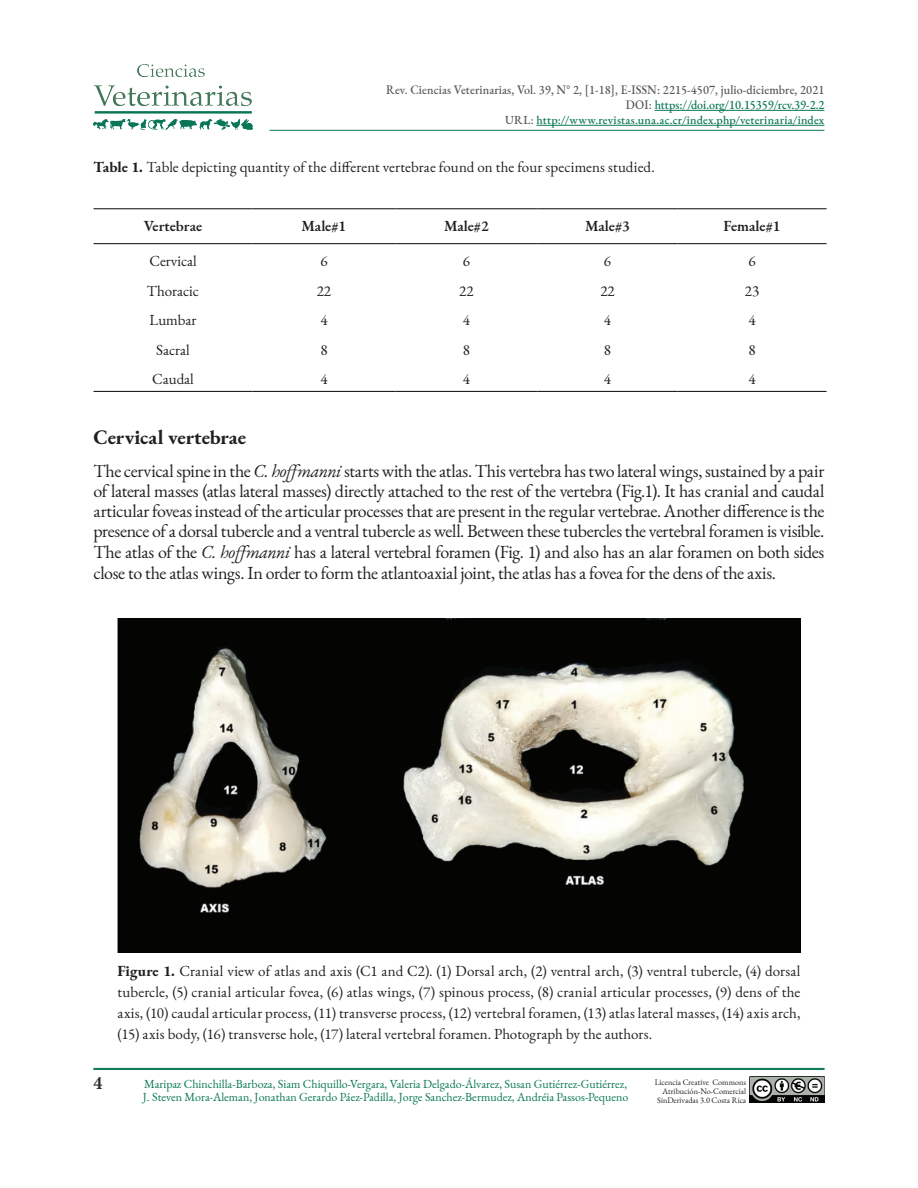
<style>
.page{position:relative;width:918px;height:1188px;background:#fff}
.page>*{position:absolute;margin:0;border:0;box-sizing:border-box;transform-origin:0 0}
.t1{font:700 20.25px "EB Garamond";letter-spacing:-.01em;color:#231f20}
.t2{font:700 19.05px "Minion Pro";color:#2e2b2c;scale:.94 1}
.t3{font:18px/20.4px "EB Garamond";letter-spacing:-.02em;color:#231f20;text-align:justify}
.t4{font:15px/21px "EB Garamond";color:#231f20;text-align:justify}
.t5{font:600 15px "EB Garamond";color:#231f20}
.t6{font:500 12.75px/15px "EB Garamond";letter-spacing:.01em;color:#57585a;text-align:right;scale:.94 1}
.t7{font:12px/13.5px "EB Garamond";color:#0a7756}
.t8{font:500 12px "EB Garamond";letter-spacing:.015em;color:#0a7756}
.t9{font:8.25px/9px "EB Garamond";color:#231f20;text-align:right}
.s1{color:#0a7756}
.s2{color:#57585a}
.s3{font-weight:700}
.s4{font-style:italic}
</style>
<div class="page">
<hr style="left:655px;top:110px;width:169px;height:1px;background:#0a7756">
<hr style="left:536px;top:125px;width:288px;height:1px;background:#0a7756">
<hr style="left:270px;top:130px;width:554px;height:1px;background:#0a7756">
<hr style="left:94px;top:1069px;width:730px;height:1px;background:#0a7756">
<hr style="left:94px;top:1068px;width:730px;height:1px;background:#0a7756">
<img style="left:749px;top:1076px;width:75px;height:26px">
<img style="left:94px;top:64px;width:159px;height:66px">
<hr style="left:94px;top:208px;width:159px;height:1px;background:#231f20">
<hr style="left:253px;top:208px;width:142px;height:1px;background:#231f20">
<hr style="left:395px;top:208px;width:142px;height:1px;background:#231f20">
<hr style="left:537px;top:208px;width:141px;height:1px;background:#231f20">
<hr style="left:678px;top:208px;width:149px;height:1px;background:#231f20">
<hr style="left:94px;top:243px;width:159px;height:1px;background:#231f20">
<hr style="left:253px;top:243px;width:142px;height:1px;background:#231f20">
<hr style="left:395px;top:243px;width:142px;height:1px;background:#231f20">
<hr style="left:537px;top:243px;width:141px;height:1px;background:#231f20">
<hr style="left:678px;top:243px;width:149px;height:1px;background:#231f20">
<hr style="left:94px;top:391px;width:159px;height:1px;background:#231f20">
<hr style="left:253px;top:391px;width:142px;height:1px;background:#231f20">
<hr style="left:395px;top:391px;width:142px;height:1px;background:#231f20">
<hr style="left:537px;top:391px;width:141px;height:1px;background:#231f20">
<hr style="left:678px;top:391px;width:149px;height:1px;background:#231f20">
<img style="left:118px;top:618px;width:682px;height:335px">
<p class="t6" style="left:386px;top:82px;width:468px">Rev. Ciencias Veterinarias, Vol. 39, N° 2, [1-18], E-ISSN: 2215-4507, julio-diciembre, 2021<br>DOI: <span class="s1">https://doi.org/10.15359/rcv.39-2.2</span></p>
<p class="t8" style="left:505px;top:112px;width:321px"><span class="s2">URL:</span> http://www.revistas.una.ac.cr/index.php/veterinaria/index</p>
<p class="t4" style="left:94px;top:157px;width:563px"><span class="s3">Table 1.</span> Table depicting quantity of the different vertebrae found on the four specimens studied.</p>
<p class="t5" style="left:144px;top:216px;width:60px">Vertebrae</p>
<p class="t5" style="left:302px;top:216px;width:46px">Male#1</p>
<p class="t5" style="left:444px;top:216px;width:46px">Male#2</p>
<p class="t5" style="left:585px;top:216px;width:46px">Male#3</p>
<p class="t5" style="left:724px;top:216px;width:58px">Female#1</p>
<p class="t4" style="left:149px;top:251px;width:49px">Cervical</p>
<p class="t4" style="left:320px;top:251px;width:9px">6</p>
<p class="t4" style="left:463px;top:251px;width:9px">6</p>
<p class="t4" style="left:604px;top:251px;width:9px">6</p>
<p class="t4" style="left:749px;top:251px;width:9px">6</p>
<p class="t4" style="left:147px;top:280px;width:54px">Thoracic</p>
<p class="t4" style="left:317px;top:280px;width:16px">22</p>
<p class="t4" style="left:459px;top:280px;width:16px">22</p>
<p class="t4" style="left:600px;top:280px;width:16px">22</p>
<p class="t4" style="left:745px;top:280px;width:16px">23</p>
<p class="t4" style="left:150px;top:310px;width:48px">Lumbar</p>
<p class="t4" style="left:320px;top:310px;width:9px">4</p>
<p class="t4" style="left:463px;top:310px;width:9px">4</p>
<p class="t4" style="left:604px;top:310px;width:9px">4</p>
<p class="t4" style="left:749px;top:310px;width:9px">4</p>
<p class="t4" style="left:156px;top:339px;width:35px">Sacral</p>
<p class="t4" style="left:320px;top:339px;width:9px">8</p>
<p class="t4" style="left:463px;top:339px;width:9px">8</p>
<p class="t4" style="left:604px;top:339px;width:9px">8</p>
<p class="t4" style="left:749px;top:339px;width:9px">8</p>
<p class="t4" style="left:152px;top:369px;width:43px">Caudal</p>
<p class="t4" style="left:320px;top:369px;width:9px">4</p>
<p class="t4" style="left:463px;top:369px;width:9px">4</p>
<p class="t4" style="left:604px;top:369px;width:9px">4</p>
<p class="t4" style="left:749px;top:369px;width:9px">4</p>
<p class="t1" style="left:94px;top:424px;width:154px">Cervical vertebrae</p>
<p class="t3" style="left:94px;top:460px;width:732px">The cervical spine in the <span class="s4">C. hoffmanni</span> starts with the atlas. This vertebra has two lateral wings, sustained by a pair of lateral masses (atlas lateral masses) directly attached to the rest of the vertebra (Fig.1). It has cranial and caudal articular foveas instead of the articular processes that are present in the regular vertebrae. Another difference is the presence of a dorsal tubercle and a ventral tubercle as well. Between these tubercles the vertebral foramen is visible.<br>The atlas of the <span class="s4">C. hoffmanni</span> has a lateral vertebral foramen (Fig. 1) and also has an alar foramen on both sides close to the atlas wings. In order to form the atlantoaxial joint, the atlas has a fovea for the dens of the axis.</p>
<p class="t4" style="left:118px;top:961px;width:684px"><span class="s3">Figure 1.</span> Cranial view of atlas and axis (C1 and C2). (1) Dorsal arch, (2) ventral arch, (3) ventral tubercle, (4) dorsal tubercle, (5) cranial articular fovea, (6) atlas wings, (7) spinous process, (8) cranial articular processes, (9) dens of the axis, (10) caudal articular process, (11) transverse process, (12) vertebral foramen, (13) atlas lateral masses, (14) axis arch, (15) axis body, (16) transverse hole, (17) lateral vertebral foramen. Photograph by the authors.</p>
<p class="t2" style="left:94px;top:1070px;width:11px">4</p>
<p class="t7" style="left:143px;top:1077px;width:487px">Maripaz Chinchilla-Barboza, Siam Chiquillo-Vergara, Valeria Delgado-Álvarez, Susan Gutiérrez-Gutiérrez,<br>J. Steven Mora-Aleman, Jonathan Gerardo Páez-Padilla, Jorge Sanchez-Bermudez, Andréia Passos-Pequeno</p>
<p class="t9" style="left:655px;top:1077px;width:93px">Licencia Creative Commons<br>Atribución-No-Comercial<br>SinDerivadas 3.0 Costa Rica</p>
</div>
